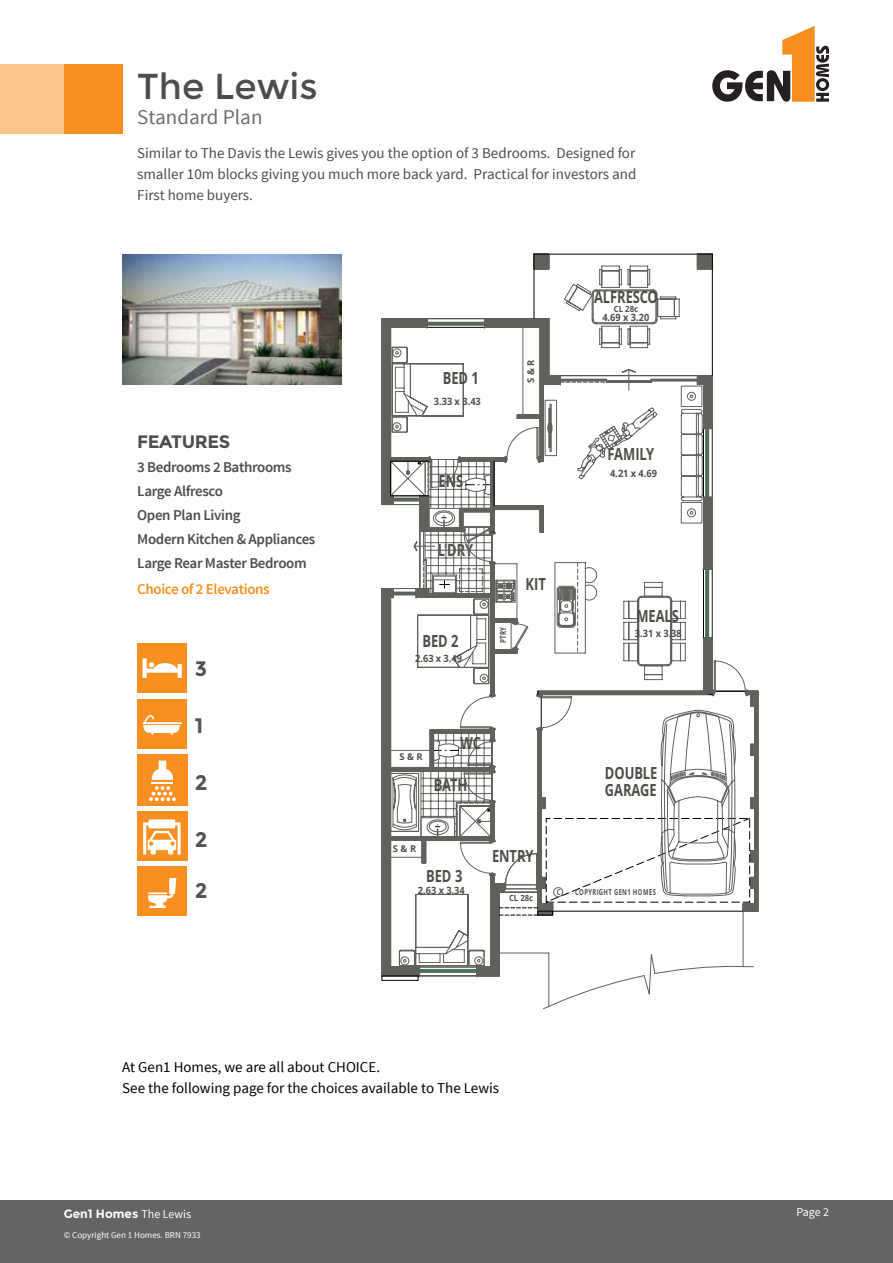
<style>
.page{position:relative;width:893px;height:1263px;background:#fff}
.page>*{position:absolute;margin:0;border:0;box-sizing:border-box;transform-origin:0 0}
.t1{font:36px "Montserrat";color:#4d4d4f}
.t2{font:21px "Source Sans Pro";color:#6d6e71}
.t3{font:700 21px "Montserrat";color:#56514f}
.t4{font:700 18px "Montserrat";letter-spacing:-.025em;color:#4d4d4f}
.t5{font:700 16.95px "Open Sans";letter-spacing:-.005em;color:#4e4e48;scale:.76 1}
.t6{font:700 16.8px/17.1px "Open Sans";letter-spacing:-.01em;color:#4e4e48;scale:.77 1}
.t7{font:15px/21px "Source Sans Pro";color:#4d4d4f;text-align:justify}
.t8{font:600 15px/24px "Source Sans Pro";letter-spacing:-.025em;color:#4d4d4f}
.t9{font:15px/21px "Source Sans Pro";color:#000}
.t10{font:600 15px "Source Sans Pro";letter-spacing:-.025em;color:#f79020}
.t11{font:700 12px "Montserrat";color:#fff}
.t12{font:12px "Source Sans Pro";color:#fff}
.t13{font:700 10.05px "Open Sans";color:#4e4e48;scale:.92 1}
.t14{font:700 9.45px "Open Sans";color:#4e4e48}
.t15{font:9px "Source Sans Pro";color:#fff}
.t16{font:700 8.55px "Open Sans";color:#4e4e48;scale:.91 1}
.t17{font:700 8.4px "Open Sans";color:#4e4e48;scale:.75 1}
.t18{font:700 8.1px "Open Sans";letter-spacing:.08em;color:#4e4e4a;scale:.72 1}
.s1{font-family:"Source Sans Pro";font-weight:400}
</style>
<div class="page">
<div style="left:0;top:1200px;width:893px;height:63px;background:#636466"></div>
<svg style="left:712px;top:26px;width:117px;height:76px"></svg>
<div style="left:64px;top:64px;width:58px;height:69px;background:#f58f1f"></div>
<hr style="left:758px;top:691px;width:1px;height:220px;background:#000">
<svg style="left:381px;top:254px;width:377px;height:755px"></svg>
<div style="left:0;top:64px;width:64px;height:69px;background:#f9c589"></div>
<div style="left:137px;top:643px;width:50px;height:50px;background:#f79020"></div>
<svg style="left:143px;top:658px;width:39px;height:20px"></svg>
<div style="left:137px;top:699px;width:50px;height:50px;background:#f79020"></div>
<svg style="left:142px;top:715px;width:40px;height:20px"></svg>
<div style="left:137px;top:754px;width:51px;height:52px;background:#f79020"></div>
<svg style="left:149px;top:760px;width:27px;height:41px"></svg>
<div style="left:137px;top:811px;width:51px;height:50px;background:#f79020"></div>
<svg style="left:143px;top:819px;width:38px;height:35px"></svg>
<div style="left:137px;top:866px;width:50px;height:50px;background:#f79020"></div>
<svg style="left:148px;top:878px;width:28px;height:30px"></svg>
<img style="left:122px;top:254px;width:220px;height:131px">
<h1 class="t1" style="left:137px;top:65px;width:182px">The Lewis</h1>
<h2 class="t2" style="left:137px;top:104px;width:127px">Standard Plan</h2>
<p class="t7" style="left:137px;top:143px;width:501px">Similar to The Davis the Lewis gives you the option of 3 Bedrooms. Designed for smaller 10m blocks giving you much more back yard. Practical for investors and First home buyers.</p>
<p class="t5" style="left:594px;top:285px;width:86px">ALFRESCO</p>
<p class="t4" style="left:137px;top:431px;width:94px">FEATURES</p>
<p class="t8" style="left:137px;top:455px;width:180px">3 Bedrooms 2 Bathrooms<br>Large Alfresco<br>Open Plan Living<br>Modern Kitchen &amp; Appliances<br>Large Rear Master Bedroom</p>
<p class="t10" style="left:137px;top:579px;width:134px">Choice of 2 Elevations</p>
<h2 class="t3" style="left:195px;top:656px;width:14px">3</h2>
<h2 class="t3" style="left:195px;top:713px;width:10px">1</h2>
<h2 class="t3" style="left:195px;top:770px;width:14px">2</h2>
<h2 class="t3" style="left:195px;top:826px;width:14px">2</h2>
<h2 class="t3" style="left:195px;top:878px;width:14px">2</h2>
<p class="t6" style="left:443px;top:369px;width:48px">BED 1</p>
<p class="t13" style="left:434px;top:395px;width:53px">3.33 x 3.43</p>
<p class="t14" style="left:524px;top:383px;width:25px;rotate:-90deg">S &amp; R</p>
<p class="t6" style="left:439px;top:472px;width:34px">ENS</p>
<p class="t6" style="left:438px;top:541px;width:48px">L'DRY</p>
<p class="t6" style="left:423px;top:632px;width:48px">BED 2</p>
<p class="t13" style="left:415px;top:651px;width:52px">2.63 x 3.49</p>
<p class="t17" style="left:497px;top:643px;width:23px;rotate:-90deg">PTRY</p>
<p class="t6" style="left:526px;top:575px;width:28px">KIT</p>
<p class="t16" style="left:614px;top:303px;width:28px">CL 28c</p>
<p class="t13" style="left:602px;top:310px;width:52px">4.69 x 3.20</p>
<p class="t6" style="left:608px;top:445px;width:62px">FAMILY</p>
<p class="t13" style="left:610px;top:466px;width:53px">4.21 x 4.69</p>
<p class="t6" style="left:636px;top:606px;width:57px">MEALS</p>
<p class="t13" style="left:635px;top:626px;width:53px">3.31 x 3.38</p>
<p class="t14" style="left:399px;top:750px;width:25px">S &amp; R</p>
<p class="t6" style="left:461px;top:734px;width:28px">WC</p>
<p class="t6" style="left:434px;top:776px;width:45px">BATH</p>
<p class="t14" style="left:393px;top:841px;width:25px">S &amp; R</p>
<p class="t6" style="left:426px;top:866px;width:48px">BED 3</p>
<p class="t13" style="left:418px;top:883px;width:53px">2.63 x 3.34</p>
<p class="t6" style="left:492px;top:847px;width:55px">ENTRY</p>
<p class="t16" style="left:509px;top:892px;width:28px">CL 28c</p>
<p class="t6" style="left:605px;top:764px;width:70px">DOUBLE<br>GARAGE</p>
<p class="t18" style="left:557px;top:887px;width:7px">C</p>
<p class="t18" style="left:575px;top:887px;width:114px">COPYRIGHT GEN1 HOMES</p>
<p class="t9" style="left:122px;top:1056px;width:378px">At Gen1 Homes, we are all about CHOICE.<br>See the following page for the choices available to The Lewis</p>
<p class="t11" style="left:64px;top:1207px;width:129px">Gen1 Homes <span class="s1">The Lewis</span></p>
<p class="t12" style="left:796px;top:1204px;width:34px">Page 2</p>
<p class="t15" style="left:64px;top:1229px;width:138px">© Copyright Gen 1 Homes. BRN 7933</p>
</div>
